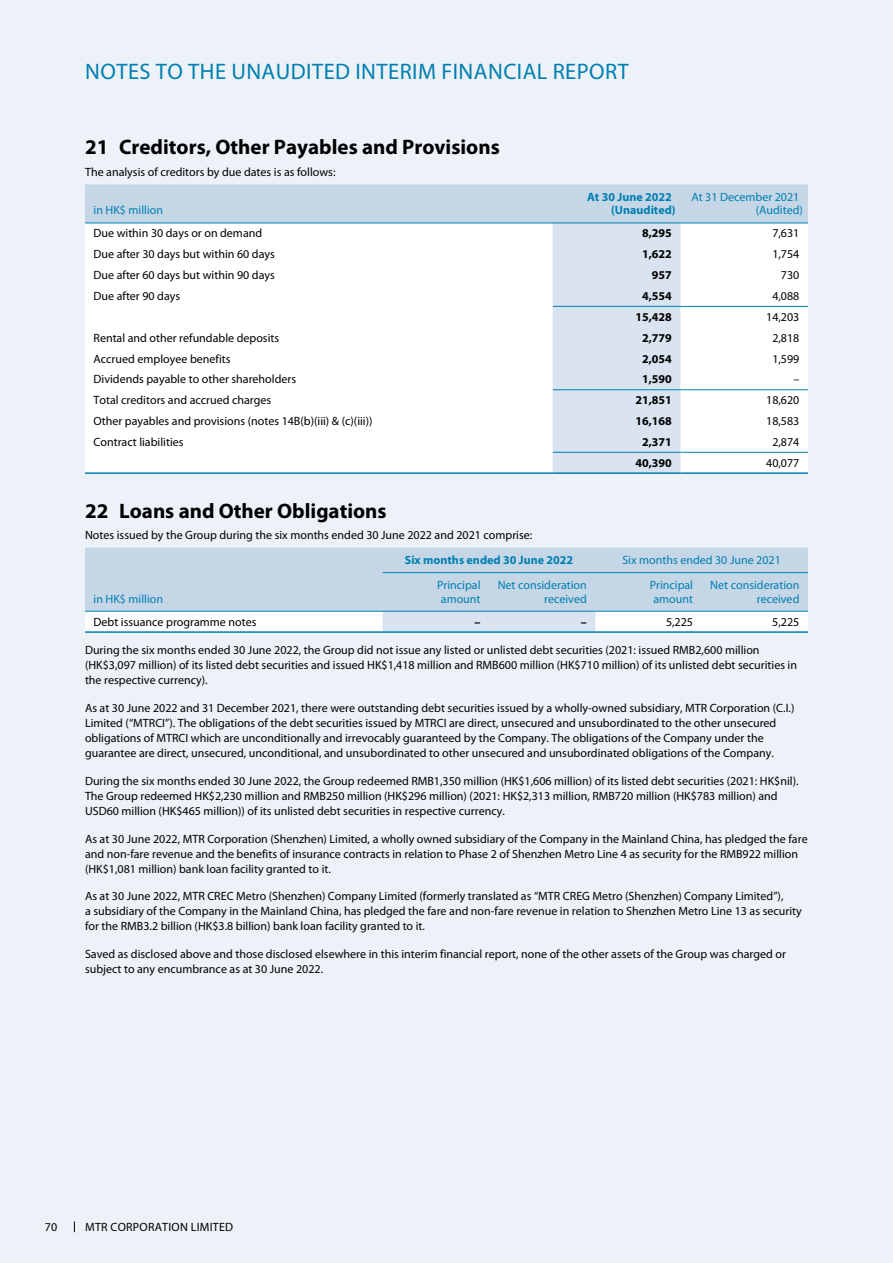
<style>
.page{position:relative;width:893px;height:1263px;background:#edf2f8}
.page>*{position:absolute;margin:0;border:0;box-sizing:border-box;transform-origin:0 0}
.t1{font:22.5px "Myriad Pro";letter-spacing:.02em;color:#007fb1}
.t2{font:700 21px "Myriad Pro";color:#000}
.t3{font:12px/15px "Myriad Pro";color:#000}
.t4{font:12px/13.5px "Myriad Pro";color:#007fb1;text-align:right}
.t5{font:700 12px "Myriad Pro";color:#000}
.t6{font:700 12px/13.5px "Myriad Pro";color:#007fb1}
.t7{font:12px "Myriad Pro";letter-spacing:.02em;color:#000}
</style>
<div class="page">
<svg style="left:85px;top:184px;width:723px;height:288px"></svg>
<hr style="left:85px;top:223px;width:468px;height:1px;background:#007fb1">
<hr style="left:553px;top:223px;width:127px;height:1px;background:#007fb1">
<hr style="left:680px;top:223px;width:128px;height:1px;background:#007fb1">
<hr style="left:85px;top:472px;width:468px;height:2px;background:#007fb1">
<hr style="left:553px;top:472px;width:127px;height:2px;background:#007fb1">
<hr style="left:680px;top:472px;width:128px;height:2px;background:#007fb1">
<hr style="left:553px;top:452px;width:127px;height:1px;background:#007fb1">
<hr style="left:680px;top:452px;width:128px;height:1px;background:#007fb1">
<hr style="left:553px;top:389px;width:127px;height:1px;background:#007fb1">
<hr style="left:680px;top:389px;width:128px;height:1px;background:#007fb1">
<hr style="left:553px;top:306px;width:127px;height:1px;background:#007fb1">
<hr style="left:680px;top:306px;width:128px;height:1px;background:#007fb1">
<div style="left:85px;top:547px;width:723px;height:64px;background:#c5d6e7"></div>
<svg style="left:85px;top:612px;width:723px;height:19px"></svg>
<hr style="left:85px;top:631px;width:298px;height:2px;background:#007fb1">
<hr style="left:383px;top:631px;width:106px;height:2px;background:#007fb1">
<hr style="left:489px;top:631px;width:106px;height:2px;background:#007fb1">
<hr style="left:595px;top:631px;width:107px;height:2px;background:#007fb1">
<hr style="left:702px;top:631px;width:106px;height:2px;background:#007fb1">
<hr style="left:85px;top:611px;width:298px;height:1px;background:#007fb1">
<hr style="left:383px;top:611px;width:106px;height:1px;background:#007fb1">
<hr style="left:489px;top:611px;width:106px;height:1px;background:#007fb1">
<hr style="left:595px;top:611px;width:107px;height:1px;background:#007fb1">
<hr style="left:702px;top:611px;width:106px;height:1px;background:#007fb1">
<hr style="left:383px;top:572px;width:106px;height:1px;background:#007fb1">
<hr style="left:489px;top:572px;width:106px;height:1px;background:#007fb1">
<hr style="left:595px;top:572px;width:107px;height:1px;background:#007fb1">
<hr style="left:702px;top:572px;width:106px;height:1px;background:#007fb1">
<h1 class="t1" style="left:85px;top:59px;width:545px">NOTES TO THE UNAUDITED INTERIM FINANCIAL REPORT</h1>
<h2 class="t2" style="left:85px;top:134px;width:416px">21 Creditors, Other Payables and Provisions</h2>
<p class="t3" style="left:85px;top:165px;width:252px">The analysis of creditors by due dates is as follows:</p>
<p class="t4" style="left:94px;top:204px;width:71px">in HK$ million</p>
<p class="t6" style="left:611px;top:190px;width:66px;text-indent:-24px">At 30 June 2022 (Unaudited)</p>
<p class="t4" style="left:691px;top:190px;width:113px">At 31 December 2021 (Audited)</p>
<p class="t3" style="left:94px;top:226px;width:170px">Due within 30 days or on demand</p>
<p class="t5" style="left:642px;top:226px;width:31px">8,295</p>
<p class="t3" style="left:772px;top:226px;width:29px">7,631</p>
<p class="t3" style="left:94px;top:247px;width:183px">Due after 30 days but within 60 days</p>
<p class="t5" style="left:642px;top:246px;width:31px">1,622</p>
<p class="t3" style="left:772px;top:247px;width:29px">1,754</p>
<p class="t3" style="left:94px;top:268px;width:183px">Due after 60 days but within 90 days</p>
<p class="t5" style="left:652px;top:267px;width:21px">957</p>
<p class="t3" style="left:781px;top:268px;width:20px">730</p>
<p class="t3" style="left:94px;top:289px;width:88px">Due after 90 days</p>
<p class="t5" style="left:642px;top:288px;width:31px">4,554</p>
<p class="t3" style="left:772px;top:289px;width:29px">4,088</p>
<p class="t5" style="left:635px;top:309px;width:38px">15,428</p>
<p class="t3" style="left:766px;top:310px;width:35px">14,203</p>
<p class="t3" style="left:94px;top:330px;width:187px">Rental and other refundable deposits</p>
<p class="t5" style="left:642px;top:330px;width:31px">2,779</p>
<p class="t3" style="left:772px;top:330px;width:29px">2,818</p>
<p class="t3" style="left:94px;top:351px;width:138px">Accrued employee benefits</p>
<p class="t5" style="left:642px;top:351px;width:31px">2,054</p>
<p class="t3" style="left:772px;top:351px;width:29px">1,599</p>
<p class="t3" style="left:94px;top:372px;width:204px">Dividends payable to other shareholders</p>
<p class="t5" style="left:642px;top:371px;width:31px">1,590</p>
<p class="t3" style="left:793px;top:372px;width:7px">–</p>
<p class="t3" style="left:94px;top:393px;width:179px">Total creditors and accrued charges</p>
<p class="t5" style="left:635px;top:392px;width:38px">21,851</p>
<p class="t3" style="left:766px;top:393px;width:35px">18,620</p>
<p class="t3" style="left:94px;top:414px;width:280px">Other payables and provisions (notes 14B(b)(iii) &amp; (c)(iii))</p>
<p class="t5" style="left:635px;top:413px;width:38px">16,168</p>
<p class="t3" style="left:766px;top:414px;width:35px">18,583</p>
<p class="t3" style="left:94px;top:435px;width:92px">Contract liabilities</p>
<p class="t5" style="left:642px;top:434px;width:31px">2,371</p>
<p class="t3" style="left:772px;top:435px;width:29px">2,874</p>
<p class="t5" style="left:635px;top:455px;width:38px">40,390</p>
<p class="t3" style="left:766px;top:455px;width:35px">40,077</p>
<h2 class="t2" style="left:85px;top:497px;width:303px">22 Loans and Other Obligations</h2>
<p class="t3" style="left:85px;top:528px;width:449px">Notes issued by the Group during the six months ended 30 June 2022 and 2021 comprise:</p>
<p class="t6" style="left:405px;top:553px;width:170px">Six months ended 30 June 2022</p>
<p class="t4" style="left:622px;top:554px;width:160px">Six months ended 30 June 2021</p>
<p class="t4" style="left:94px;top:592px;width:71px">in HK$ million</p>
<p class="t4" style="left:437px;top:579px;width:45px;text-align:center">Principal amount</p>
<p class="t4" style="left:498px;top:579px;width:91px">Net consideration received</p>
<p class="t4" style="left:650px;top:579px;width:45px;text-align:center">Principal amount</p>
<p class="t4" style="left:710px;top:579px;width:91px">Net consideration received</p>
<p class="t3" style="left:94px;top:614px;width:164px">Debt issuance programme notes</p>
<p class="t5" style="left:474px;top:614px;width:7px">–</p>
<p class="t5" style="left:581px;top:614px;width:7px">–</p>
<p class="t3" style="left:666px;top:614px;width:29px">5,225</p>
<p class="t3" style="left:772px;top:614px;width:29px">5,225</p>
<p class="t3" style="left:85px;top:643px;width:714px">During the six months ended 30 June 2022, the Group did not issue any listed or unlisted debt securities (2021: issued RMB2,600 million (HK$3,097 million) of its listed debt securities and issued HK$1,418 million and RMB600 million (HK$710 million) of its unlisted debt securities in the respective currency).</p>
<p class="t3" style="left:85px;top:701px;width:711px">As at 30 June 2022 and 31 December 2021, there were outstanding debt securities issued by a wholly-owned subsidiary, MTR Corporation (C.I.)<br>Limited (“MTRCI”). The obligations of the debt securities issued by MTRCI are direct, unsecured and unsubordinated to the other unsecured obligations of MTRCI which are unconditionally and irrevocably guaranteed by the Company. The obligations of the Company under the guarantee are direct, unsecured, unconditional, and unsubordinated to other unsecured and unsubordinated obligations of the Company.</p>
<p class="t3" style="left:85px;top:773px;width:715px">During the six months ended 30 June 2022, the Group redeemed RMB1,350 million (HK$1,606 million) of its listed debt securities (2021: HK$nil).<br>The Group redeemed HK$2,230 million and RMB250 million (HK$296 million) (2021: HK$2,313 million, RMB720 million (HK$783 million) and<br>USD60 million (HK$465 million)) of its unlisted debt securities in respective currency.</p>
<p class="t3" style="left:85px;top:831px;width:724px">As at 30 June 2022, MTR Corporation (Shenzhen) Limited, a wholly owned subsidiary of the Company in the Mainland China, has pledged the fare and non-fare revenue and the benefits of insurance contracts in relation to Phase 2 of Shenzhen Metro Line 4 as security for the RMB922 million (HK$1,081 million) bank loan facility granted to it.</p>
<p class="t3" style="left:85px;top:889px;width:718px">As at 30 June 2022, MTR CREC Metro (Shenzhen) Company Limited (formerly translated as “MTR CREG Metro (Shenzhen) Company Limited”),<br>a subsidiary of the Company in the Mainland China, has pledged the fare and non-fare revenue in relation to Shenzhen Metro Line 13 as security for the RMB3.2 billion (HK$3.8 billion) bank loan facility granted to it.</p>
<p class="t3" style="left:85px;top:947px;width:703px">Saved as disclosed above and those disclosed elsewhere in this interim financial report, none of the other assets of the Group was charged or subject to any encumbrance as at 30 June 2022.</p>
<p class="t3" style="left:45px;top:1219px;width:14px">70</p>
<p class="t7" style="left:85px;top:1220px;width:149px">MTR CORPORATION LIMITED</p>
</div>
